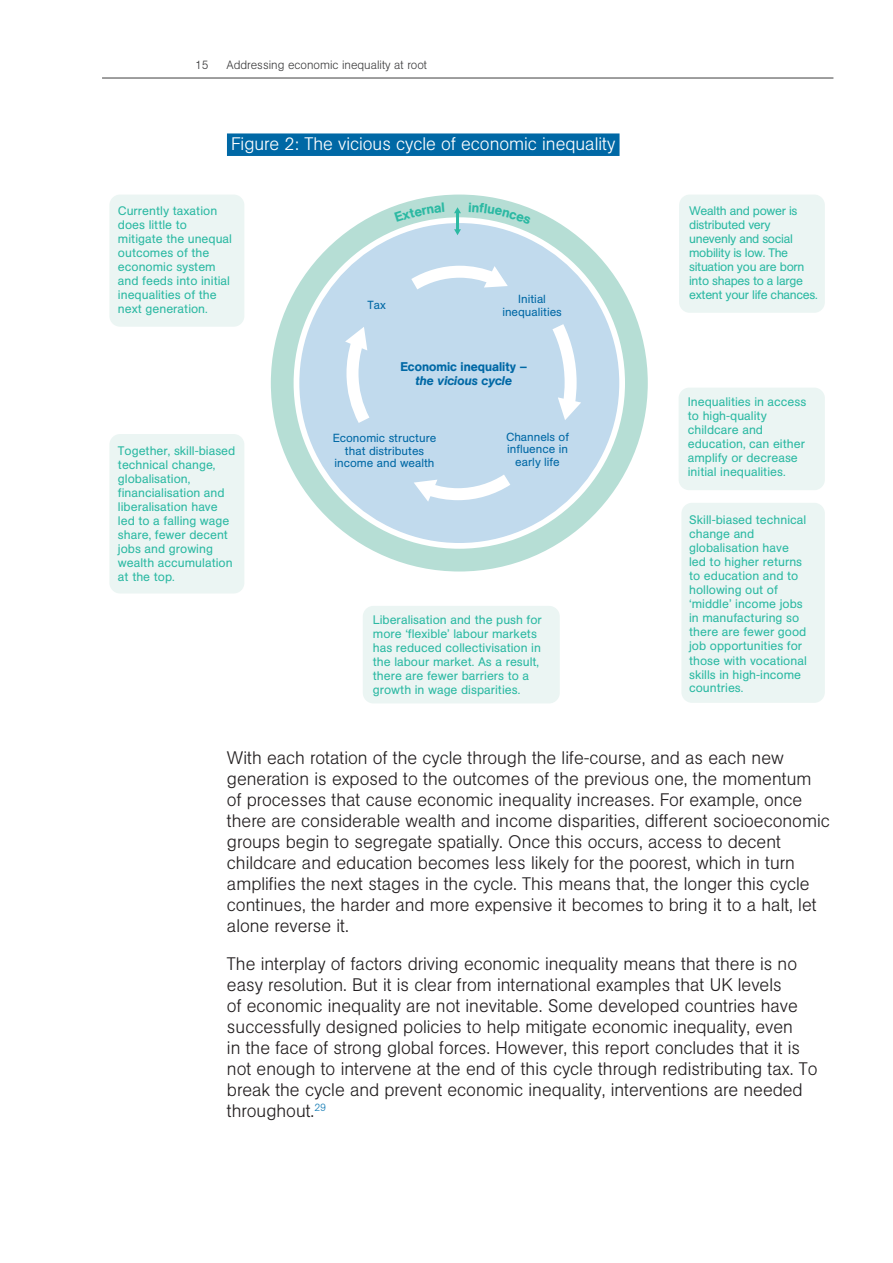
<style>
.page{position:relative;width:893px;height:1263px;background:#fff}
.page>*{position:absolute;margin:0;border:0;box-sizing:border-box;transform-origin:0 0}
.t1{font:300 18px/21px "AG Book BQ";color:#231f20}
.t2{font:300 18px "AG Book BQ";color:#fff}
.t3{font:500 12.45px "AG Book BQ";color:#0068a5}
.t4{font:italic 500 12.45px "AG Book BQ";color:#0068a5}
.t5{font:12.3px/14.1px "AG Book BQ";color:#2cb9a3}
.t6{font:12.3px/14.1px "AG Book BQ";letter-spacing:-.025em;color:#2cb9a3}
.t7{font:300 12px "AG Book BQ";color:#3e3e3f}
.t8{font:11.7px/12.5px "AG Book BQ";color:#0068a5;text-align:center}
</style>
<div class="page">
<hr style="left:102px;top:78px;width:731px;height:1px;background:#3e3e3f">
<div style="left:227px;top:133px;width:392px;height:23px;background:#0068a5"></div>
<div style="left:681px;top:503px;width:144px;height:200px;background:#ebf5f3;border-radius:11px"></div>
<div style="left:679px;top:388px;width:146px;height:102px;background:#ebf5f3;border-radius:11px"></div>
<div style="left:679px;top:195px;width:146px;height:118px;background:#ebf5f3;border-radius:11px"></div>
<div style="left:363px;top:606px;width:197px;height:97px;background:#ebf5f3;border-radius:11px"></div>
<div style="left:109px;top:434px;width:135px;height:159px;background:#ebf5f3;border-radius:11px"></div>
<div style="left:109px;top:195px;width:135px;height:132px;background:#ebf5f3;border-radius:11px"></div>
<svg style="left:271px;top:195px;width:377px;height:376px"></svg>
<div style="left:299px;top:223px;width:320px;height:320px;background:#c1daed;border-radius:50%"></div>
<svg style="left:345px;top:327px;width:25px;height:96px"></svg>
<svg style="left:414px;top:475px;width:96px;height:26px"></svg>
<svg style="left:552px;top:324px;width:29px;height:96px"></svg>
<svg style="left:411px;top:265px;width:97px;height:25px"></svg>
<hr style="left:456px;top:212px;width:3px;height:18px;background:#2cb9a3">
<svg style="left:454px;top:207px;width:7px;height:6px"></svg>
<svg style="left:454px;top:229px;width:7px;height:6px"></svg>
<svg style="left:394px;top:203px;width:51px;height:19px"></svg>
<svg style="left:469px;top:202px;width:62px;height:22px"></svg>
<p class="t7" style="left:195px;top:58px;width:15px">15</p>
<p class="t7" style="left:227px;top:58px;width:202px">Addressing economic inequality at root</p>
<p class="t2" style="left:231px;top:134px;width:386px">Figure 2: The vicious cycle of economic inequality</p>
<p class="t5" style="left:118px;top:204px;width:116px">Currently taxation does little to mitigate the unequal outcomes of the economic system and feeds into initial inequalities of the next generation.</p>
<p class="t5" style="left:118px;top:444px;width:119px">Together, skill-biased technical change, globalisation, financialisation and liberalisation have led to a falling wage share, fewer decent jobs and growing wealth accumulation at the top.</p>
<p class="t8" style="left:367px;top:299px;width:20px">Tax</p>
<p class="t8" style="left:502px;top:293px;width:61px">Initial inequalities</p>
<p class="t3" style="left:400px;top:359px;width:128px">Economic inequality –</p>
<p class="t4" style="left:416px;top:373px;width:98px">the vicious cycle</p>
<p class="t8" style="left:333px;top:432px;width:105px">Economic structure that distributes income and wealth</p>
<p class="t8" style="left:506px;top:430px;width:64px">Channels of influence in early life</p>
<p class="t5" style="left:373px;top:612px;width:171px">Liberalisation and the push for more ‘flexible’ labour markets has reduced collectivisation in the labour market. As a result, there are fewer barriers to a growth in wage disparities.</p>
<p class="t6" style="left:689px;top:204px;width:130px">Wealth and power is distributed very unevenly and social mobility is low. The situation you are born into shapes to a large extent your life chances.</p>
<p class="t5" style="left:688px;top:394px;width:120px">Inequalities in access to high-quality childcare and education, can either amplify or decrease initial inequalities.</p>
<p class="t5" style="left:689px;top:513px;width:119px">Skill-biased technical change and globalisation have led to higher returns to education and to hollowing out of ‘middle’ income jobs in manufacturing so there are fewer good job opportunities for those with vocational skills in high-income countries.</p>
<p class="t1" style="left:227px;top:747px;width:604px">With each rotation of the cycle through the life-course, and as each new generation is exposed to the outcomes of the previous one, the momentum of processes that cause economic inequality increases. For example, once there are considerable wealth and income disparities, different socioeconomic groups begin to segregate spatially. Once this occurs, access to decent childcare and education becomes less likely for the poorest, which in turn amplifies the next stages in the cycle. This means that, the longer this cycle continues, the harder and more expensive it becomes to bring it to a halt, let alone reverse it.</p>
<p class="t1" style="left:227px;top:953px;width:592px">The interplay of factors driving economic inequality means that there is no easy resolution. But it is clear from international examples that UK levels<br>of economic inequality are not inevitable. Some developed countries have successfully designed policies to help mitigate economic inequality, even<br>in the face of strong global forces. However, this report concludes that it is not enough to intervene at the end of this cycle through redistributing tax. To break the cycle and prevent economic inequality, interventions are needed throughout.<sup>29</sup></p>
</div>
